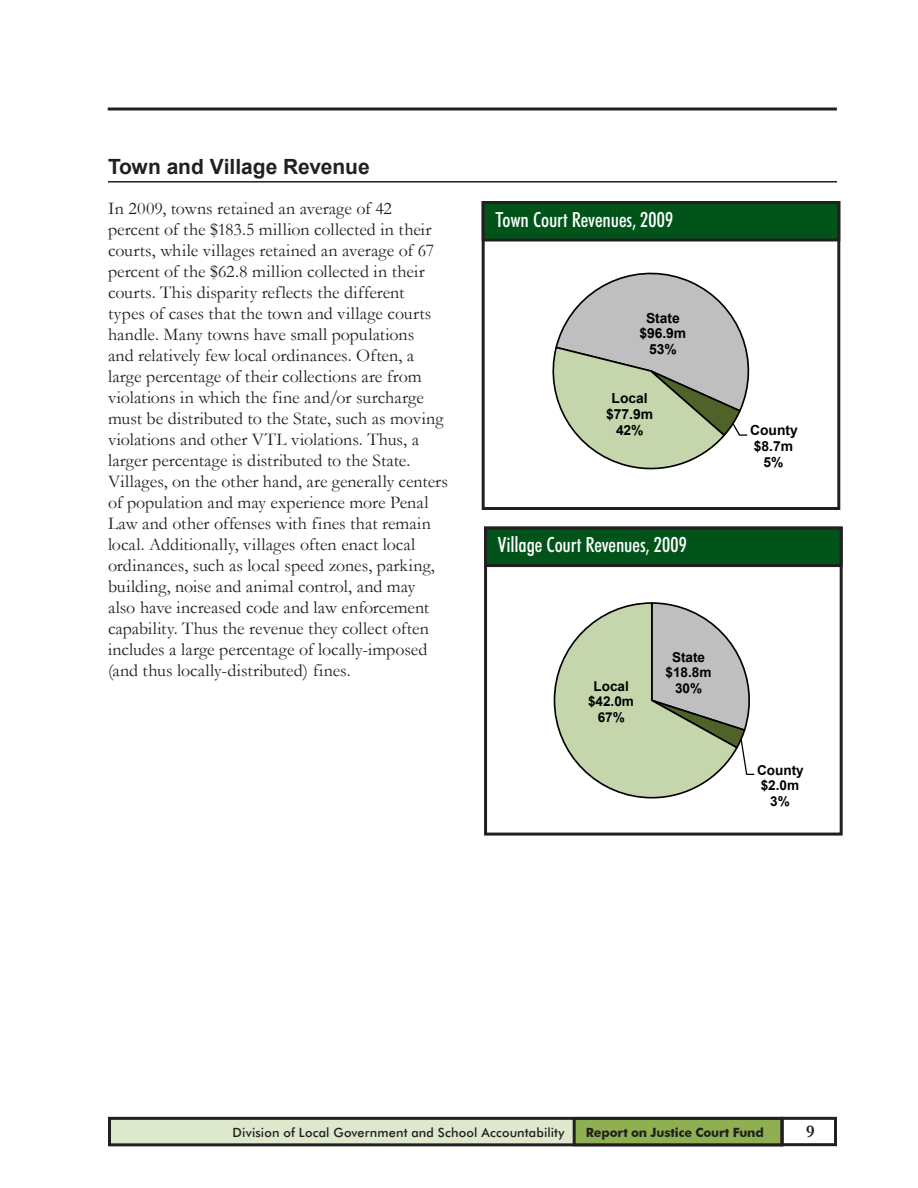
<style>
.page{position:relative;width:918px;height:1188px;background:#fff}
.page>*{position:absolute;margin:0;border:0;box-sizing:border-box;transform-origin:0 0}
.Charts{font:500 condensed 21px "Futura BT";letter-spacing:-.005em;color:#fff}
.Ann_Rep_headings{font:700 21px "Arial";letter-spacing:-.005em;color:#231f20}
.AnnRep_Body_Text{font:18px/21px "Garamond";color:#231f20}
.t1{font:700 18px "Garamond";color:#231f20}
.t2{font:700 13.95px/15.9px "Arial";letter-spacing:-.005em;color:#000;text-align:center}
.t3{font:700 13.8px/15.9px "Arial";letter-spacing:-.005em;color:#000;text-align:center}
.t4{font:700 13.65px/15.5px "Arial";letter-spacing:-.005em;color:#000;text-align:center}
.t5{font:500 12.75px "Futura BT";letter-spacing:.01em;color:#231f20}
.t6{font:700 12.75px "Futura BT";letter-spacing:-.01em;color:#231f20}
</style>
<div class="page">
<hr style="left:108px;top:108px;width:729px;height:3px;background:#231f20">
<div style="left:110px;top:1118px;width:672px;height:27px;background:#dee8cc"></div>
<div style="left:108px;top:1117px;width:675px;height:29px;border:3px solid #231f20"></div>
<div style="left:574px;top:1118px;width:208px;height:27px;background:#8fb051"></div>
<div style="left:573px;top:1117px;width:210px;height:29px;border:3px solid #231f20"></div>
<div style="left:781px;top:1117px;width:56px;height:29px;border:3px solid #231f20"></div>
<hr style="left:108px;top:181px;width:729px;height:2px;background:#231f20">
<svg style="left:552px;top:272px;width:198px;height:198px"></svg>
<div style="left:482px;top:201px;width:358px;height:309px;border:3px solid #231f20"></div>
<div style="left:483px;top:202px;width:356px;height:38px;background:#00541a"></div>
<div style="left:482px;top:201px;width:358px;height:41px;border:3px solid #231f20"></div>
<svg style="left:553px;top:602px;width:202px;height:197px"></svg>
<div style="left:484px;top:527px;width:359px;height:309px;border:3px solid #231f20"></div>
<div style="left:486px;top:528px;width:355px;height:38px;background:#00541a"></div>
<div style="left:484px;top:527px;width:359px;height:40px;border:3px solid #231f20"></div>
<p class="Ann_Rep_headings" style="left:108px;top:153px;width:263px">Town and Village Revenue</p>
<p class="AnnRep_Body_Text" style="left:108px;top:197px;width:341px">In 2009, towns retained an average of 42 percent of the $183.5 million collected in their courts, while villages retained an average of 67 percent of the $62.8 million collected in their courts. This disparity reflects the different<br>types of cases that the town and village courts handle. Many towns have small populations<br>and relatively few local ordinances. Often, a large percentage of their collections are from violations in which the fine and/or surcharge must be distributed to the State, such as moving violations and other VTL violations. Thus, a larger percentage is distributed to the State.<br>Villages, on the other hand, are generally centers of population and may experience more Penal Law and other offenses with fines that remain local. Additionally, villages often enact local ordinances, such as local speed zones, parking, building, noise and animal control, and may<br>also have increased code and law enforcement capability. Thus the revenue they collect often includes a large percentage of locally-imposed (and thus locally-distributed) fines.</p>
<p class="Charts" style="left:496px;top:207px;width:179px">Town Court Revenues, 2009</p>
<p class="t3" style="left:646px;top:310px;width:35px">State</p>
<p class="t2" style="left:639px;top:326px;width:48px">$96.9m<br>53%</p>
<p class="t2" style="left:606px;top:390px;width:48px">Local $77.9m<br>42%</p>
<p class="Charts" style="left:498px;top:532px;width:190px">Village Court Revenues, 2009</p>
<p class="t4" style="left:588px;top:679px;width:47px">Local $42.0m<br>67%</p>
<p class="t4" style="left:666px;top:650px;width:47px">State $18.8m<br>30%</p>
<p class="t2" style="left:750px;top:423px;width:49px">County</p>
<p class="t3" style="left:754px;top:439px;width:41px">$8.7m<br>5%</p>
<p class="t4" style="left:757px;top:762px;width:48px">County $2.0m<br>3%</p>
<p class="t5" style="left:233px;top:1125px;width:333px">Division of Local Government and School Accountability</p>
<p class="t6" style="left:586px;top:1125px;width:179px">Report on Justice Court Fund</p>
<p class="t1" style="left:806px;top:1119px;width:10px">9</p>
</div>
